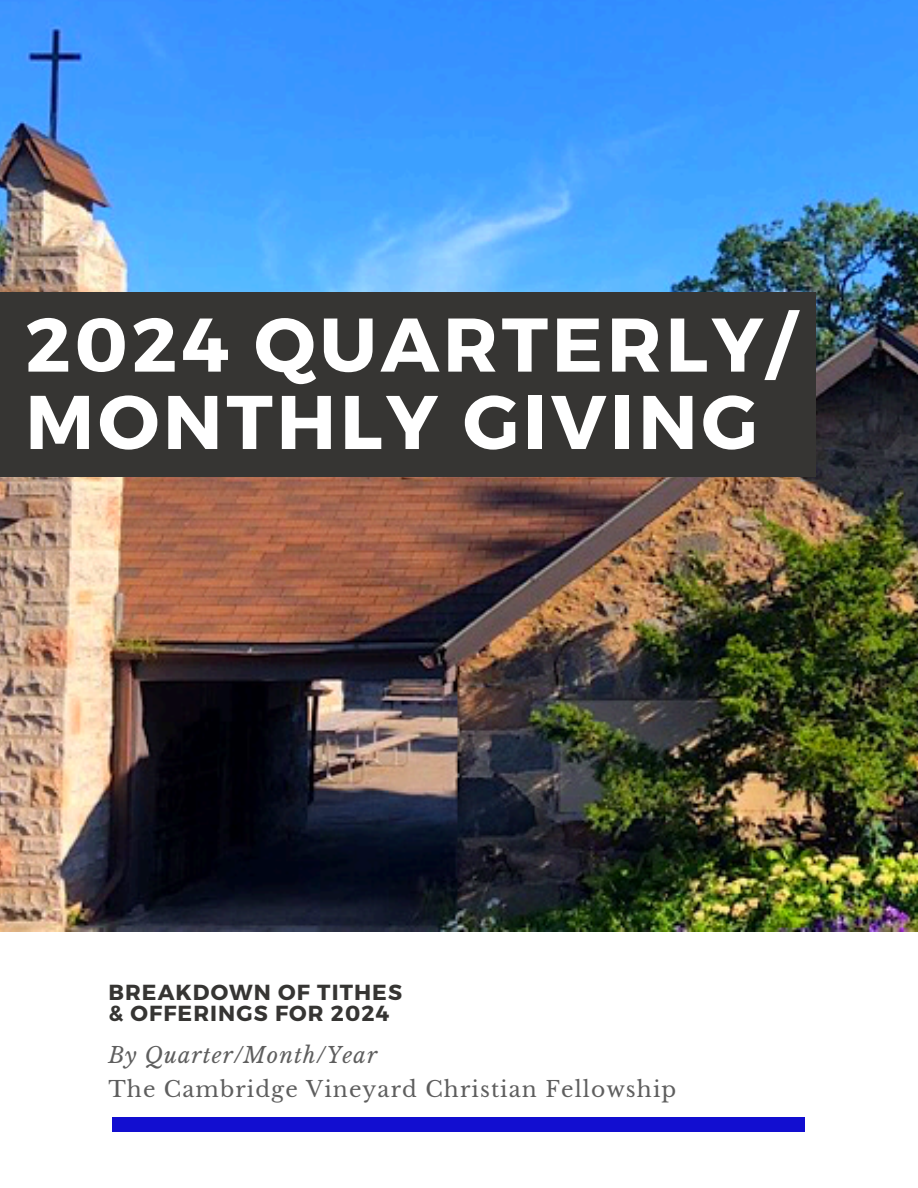
<style>
.page{position:relative;width:918px;height:1188px;background:#fff}
.page>*{position:absolute;margin:0;border:0;box-sizing:border-box;transform-origin:0 0}
.t1{font:700 75.9px/77.4px "Montserrat";letter-spacing:.05em;color:#fff}
.t2{font:21.75px "Libre Baskerville";letter-spacing:.05em;color:#5e5e5e}
.t3{font:700 21.75px/21.3px "Montserrat";letter-spacing:.05em;color:#363533}
.t4{font:italic 21.75px "Libre Baskerville";letter-spacing:.05em;color:#5e5e5e}
</style>
<div class="page">
<img style="left:0;top:0;width:918px;height:931px">
<div style="left:112px;top:1117px;width:692px;height:15px;background:#120ed0"></div>
<div style="left:0;top:292px;width:816px;height:184px;background:#363533"></div>
<p class="t1" style="left:25px;top:302px;width:770px">2024 QUARTERLY/<br>MONTHLY GIVING</p>
<h1 class="t3" style="left:108px;top:981px;width:295px">BREAKDOWN OF TITHES &amp; OFFERINGS FOR 2024</h1>
<h2 class="t4" style="left:108px;top:1042px;width:270px">By Quarter/Month/Year</h2>
<p class="t2" style="left:108px;top:1076px;width:569px">The Cambridge Vineyard Christian Fellowship</p>
</div>
